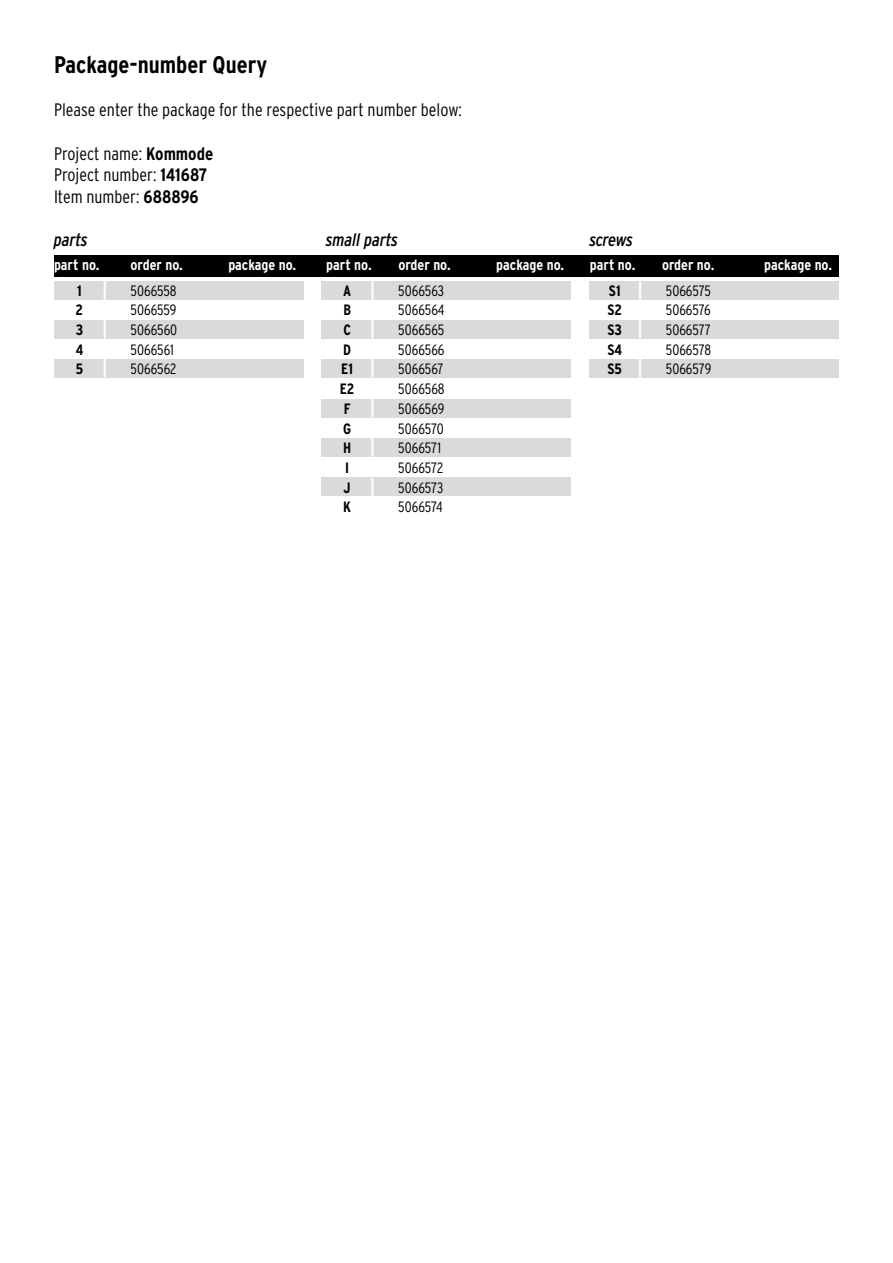
<style>
.page{position:relative;width:893px;height:1263px;background:#fff}
.page>*{position:absolute;margin:0;border:0;box-sizing:border-box;transform-origin:0 0}
.t1{font:700 condensed 24px "Interstate OT";color:#000}
.t2{font:300 condensed 18px/21.6px "Interstate OT";color:#000}
.t3{font:italic condensed 18px "Interstate OT";color:#000}
.t4{font:300 condensed 15px/19.6px "Interstate OT";color:#000;text-align:justify}
.t5{font:700 condensed 15px "Interstate OT";color:#fff}
.s1{font-weight:700}
.s2{font-weight:700;font-size:18.75px;color:#fff}
.s3{font-weight:700;color:#fff}
</style>
<div class="page">
<div style="left:54px;top:255px;width:785px;height:21px;background:#000"></div>
<div style="left:54px;top:281px;width:250px;height:18px;background:#dadada"></div>
<div style="left:54px;top:320px;width:250px;height:19px;background:#dadada"></div>
<div style="left:54px;top:359px;width:250px;height:19px;background:#dadada"></div>
<div style="left:322px;top:281px;width:249px;height:18px;background:#dadada"></div>
<div style="left:322px;top:320px;width:249px;height:19px;background:#dadada"></div>
<div style="left:322px;top:359px;width:249px;height:19px;background:#dadada"></div>
<div style="left:322px;top:399px;width:249px;height:19px;background:#dadada"></div>
<div style="left:322px;top:438px;width:249px;height:19px;background:#dadada"></div>
<div style="left:322px;top:478px;width:249px;height:18px;background:#dadada"></div>
<div style="left:589px;top:281px;width:250px;height:18px;background:#dadada"></div>
<div style="left:589px;top:320px;width:250px;height:19px;background:#dadada"></div>
<div style="left:589px;top:359px;width:250px;height:19px;background:#dadada"></div>
<h1 class="t1" style="left:54px;top:50px;width:215px">Package-number Query</h1>
<p class="t2" style="left:54px;top:99px;width:409px">Please enter the package for the respective part number below:</p>
<p class="t2" style="left:54px;top:142px;width:161px">Project name: <span class="s1">Kommode<br></span>Project number: <span class="s1">141687<br></span>Item number: <span class="s1">688896</span></p>
<p class="t3" style="left:54px;top:229px;width:35px">parts</p>
<p class="t3" style="left:326px;top:229px;width:73px">small parts</p>
<p class="t3" style="left:590px;top:229px;width:45px">screws</p>
<p class="t5" style="left:54px;top:256px;width:47px">part no.</p>
<p class="t5" style="left:131px;top:256px;width:54px">order no.</p>
<p class="t5" style="left:228px;top:256px;width:69px">package no.</p>
<p class="t5" style="left:326px;top:256px;width:47px">part no.</p>
<p class="t5" style="left:398px;top:256px;width:54px">order no.</p>
<p class="t5" style="left:496px;top:256px;width:69px">package no.</p>
<p class="t5" style="left:590px;top:256px;width:47px">part no.</p>
<p class="t5" style="left:662px;top:256px;width:54px">order no.</p>
<p class="t5" style="left:764px;top:256px;width:69px">package no.</p>
<p class="t4" style="left:76px;top:281px;width:103px"><span class="s1">1</span> <span class="s2">|</span> 5066558<br><span class="s1">2</span></p>
<p class="t4" style="left:343px;top:281px;width:102px"><span class="s1">A</span> <span class="s2">|</span> 5066563<br><span class="s1">B</span></p>
<p class="t4" style="left:607px;top:281px;width:105px"><span class="s1">S1</span> <span class="s2">|</span> 5066575<br><span class="s1">S2</span> <span class="s3">|</span></p>
<p class="t4" style="left:76px;top:300px;width:103px;text-indent:55px">5066559<br><span class="s1">3</span> <span class="s2">|</span> 5066560<br><span class="s1">4</span></p>
<p class="t4" style="left:343px;top:300px;width:103px;text-indent:55px">5066564<br><span class="s1">C</span> <span class="s2">|</span> 5066565<br><span class="s1">D</span></p>
<p class="t4" style="left:607px;top:300px;width:105px;text-indent:58px">5066576<br><span class="s1">S3</span> <span class="s2">|</span> 5066577<br><span class="s1">S4</span> <span class="s3">|</span></p>
<p class="t4" style="left:76px;top:340px;width:102px;text-align:right">5066561<br><span class="s1">5</span> <span class="s2">|</span> 5066562</p>
<p class="t4" style="left:340px;top:340px;width:106px;text-indent:58px">5066566<br><span class="s1">E1</span> <span class="s2">|</span> 5066567<br><span class="s1">E2</span> <span class="s3">|</span></p>
<p class="t4" style="left:608px;top:340px;width:105px;text-align:right">5066578<br><span class="s1">S5</span> <span class="s2">|</span> 5066579</p>
<p class="t4" style="left:343px;top:379px;width:103px;text-indent:55px">5066568<br><span class="s1">F</span> <span class="s2">|</span> 5066569<br><span class="s1">G</span></p>
<p class="t4" style="left:343px;top:418px;width:102px;text-align:left;text-indent:55px">5066570<br><span class="s1">H</span> <span class="s2">|</span> 5066571<br><span class="s1">I</span></p>
<p class="t4" style="left:343px;top:458px;width:102px;text-indent:55px">5066572<br><span class="s1">J</span> <span class="s2">|</span> 5066573<br><span class="s1">K</span></p>
<p class="t4" style="left:398px;top:497px;width:46px">5066574</p>
</div>
